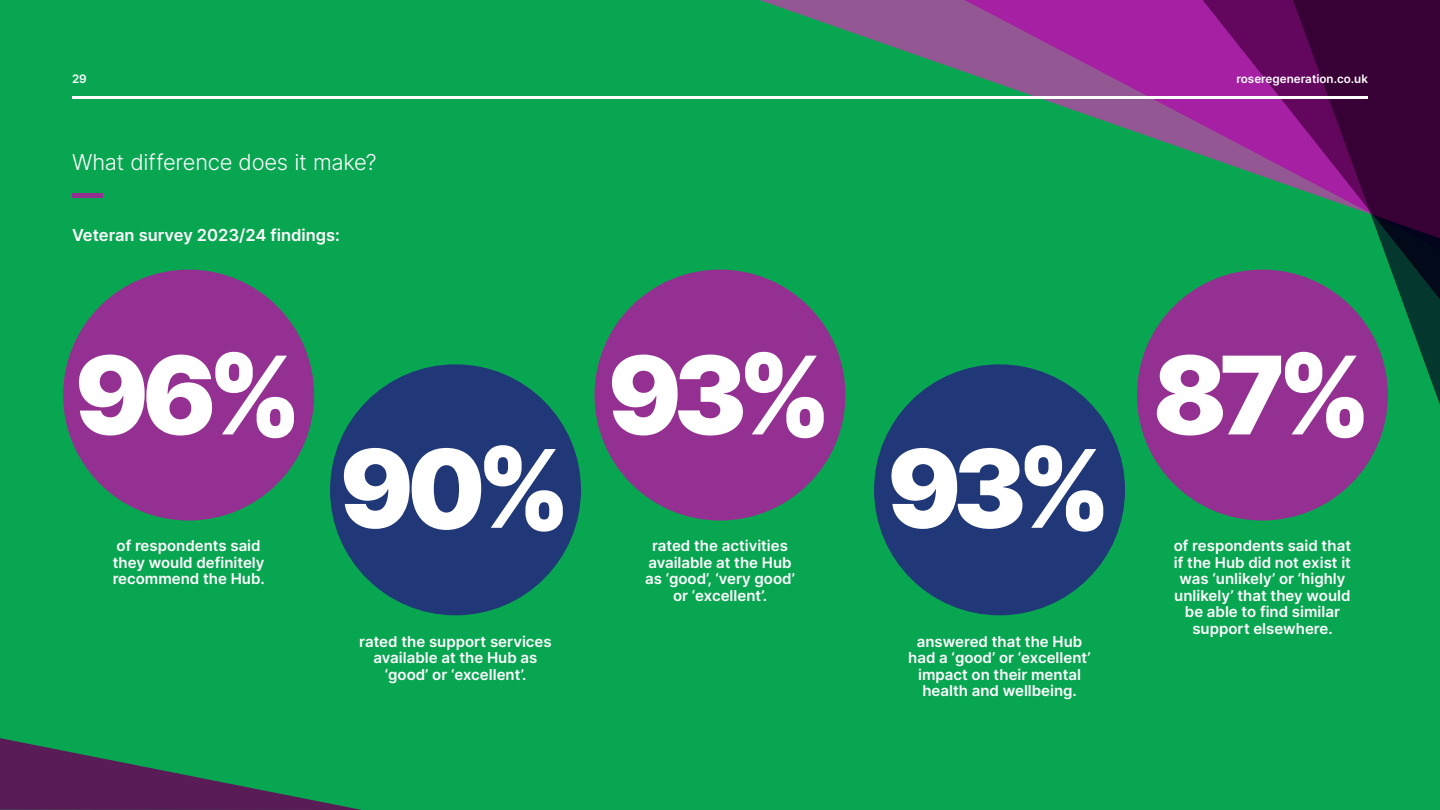
<style>
.page{position:relative;width:1440px;height:810px;background:#08a651}
.page>*{position:absolute;margin:0;border:0;box-sizing:border-box;transform-origin:0 0}
.t1{font:900 108.3px "Inter";letter-spacing:-.07em;color:#fff}
.t2{font:300 21.9px "Inter";letter-spacing:-.01em;color:#fff}
.t3{font:600 16.5px "Inter";color:#fff}
.t4{font:600 15px/16.5px "Inter";color:#fff;text-align:center}
.t5{font:600 11.7px "Inter";color:#fff}
</style>
<div class="page">
<div style="left:330px;top:364px;width:251px;height:251px;background:#213878;border-radius:50%"></div>
<div style="left:874px;top:364px;width:251px;height:251px;background:#213878;border-radius:50%"></div>
<div style="left:63px;top:270px;width:251px;height:251px;background:#943091;border-radius:50%"></div>
<div style="left:595px;top:270px;width:250px;height:251px;background:#943091;border-radius:50%"></div>
<div style="left:1137px;top:270px;width:251px;height:251px;background:#943091;border-radius:50%"></div>
<svg style="left:759px;top:0;width:193px;height:97px"></svg>
<svg style="left:1293px;top:250px;width:147px;height:158px"></svg>
<svg style="left:952px;top:0;width:488px;height:250px"></svg>
<hr style="left:72px;top:97px;width:1296px;height:2px;background:#fff">
<hr style="left:72px;top:194px;width:30px;height:4px;background:#943091">
<svg style="left:0;top:738px;width:362px;height:72px"></svg>
<p class="t5" style="left:72px;top:70px;width:16px">29</p>
<p class="t2" style="left:72px;top:147px;width:306px">What difference does it make?</p>
<p class="t3" style="left:72px;top:223px;width:270px">Veteran survey 2023/24 findings:</p>
<p class="t5" style="left:1237px;top:70px;width:133px">roseregeneration.co.uk</p>
<p class="t1" style="left:74px;top:312px;width:230px">96%</p>
<p class="t1" style="left:607px;top:312px;width:227px">93%</p>
<p class="t1" style="left:1153px;top:312px;width:221px">87%</p>
<p class="t4" style="left:117px;top:537px;width:146px">of respondents said</p>
<p class="t4" style="left:113px;top:554px;width:154px;text-align:left">they would definitely recommend the Hub.</p>
<p class="t1" style="left:339px;top:406px;width:234px">90%</p>
<p class="t1" style="left:887px;top:406px;width:227px">93%</p>
<p class="t4" style="left:359px;top:632px;width:194px">rated the support services available at the Hub as</p>
<p class="t4" style="left:385px;top:665px;width:143px">‘good’ or ‘excellent’.</p>
<p class="t4" style="left:652px;top:537px;width:137px">rated the activities</p>
<p class="t4" style="left:648px;top:554px;width:145px">available at the Hub</p>
<p class="t4" style="left:645px;top:570px;width:151px">as ‘good’, ‘very good’</p>
<p class="t4" style="left:673px;top:587px;width:96px">or ‘excellent’.</p>
<p class="t4" style="left:917px;top:632px;width:167px">answered that the Hub</p>
<p class="t4" style="left:908px;top:649px;width:184px">had a ‘good’ or ‘excellent’ impact on their mental health and wellbeing.</p>
<p class="t4" style="left:1174px;top:537px;width:179px">of respondents said that</p>
<p class="t4" style="left:1174px;top:554px;width:179px">if the Hub did not exist it</p>
<p class="t4" style="left:1174px;top:570px;width:178px">was ‘unlikely’ or ‘highly unlikely’ that they would</p>
<p class="t4" style="left:1185px;top:603px;width:157px">be able to find similar support elsewhere.</p>
</div>
